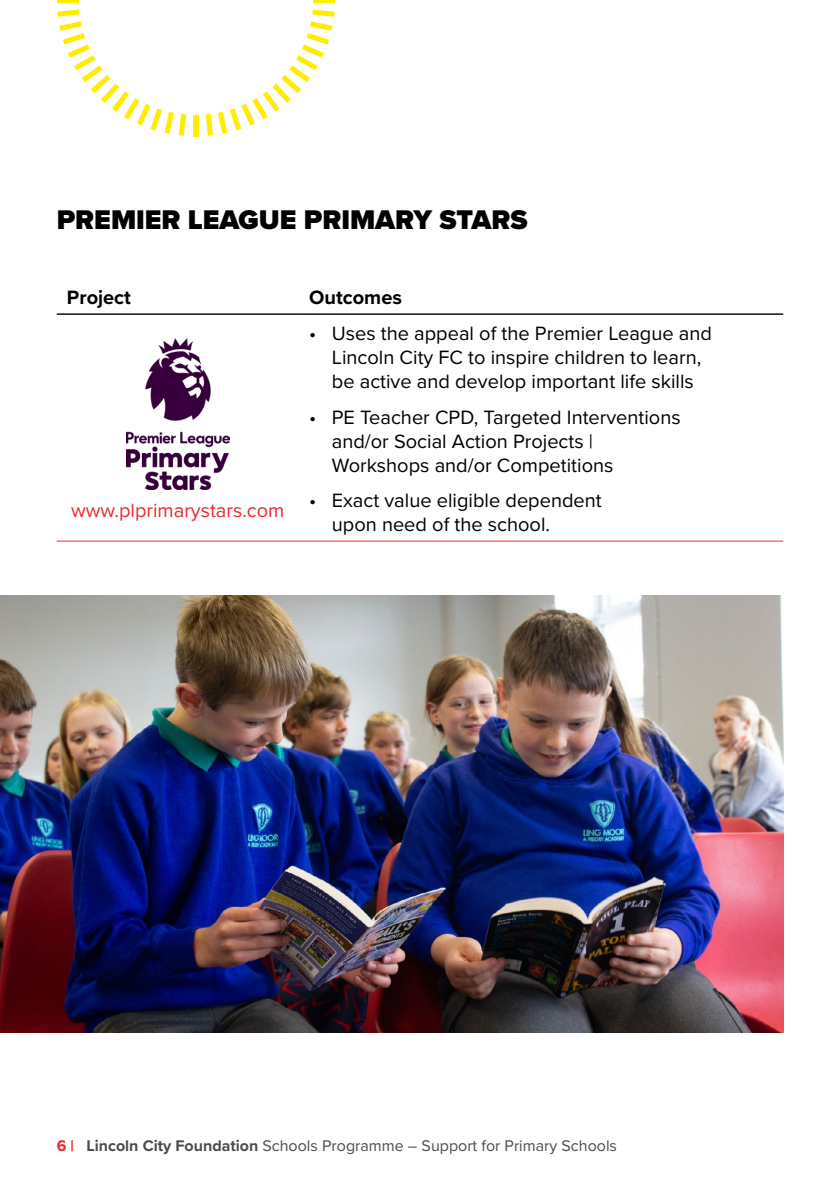
<style>
.page{position:relative;width:840px;height:1191px;background:#fff}
.page>*{position:absolute;margin:0;border:0;box-sizing:border-box;transform-origin:0 0}
.t1{font:900 28px "Proxima Nova";color:#000}
.t2{font:20px/24px "Proxima Nova";color:#000}
.t3{font:20px "Proxima Nova";color:#e62a32}
.t4{font:700 20px "Proxima Nova";color:#000}
.t5{font:16px "Proxima Nova";color:#4e4c4c}
.s1{font-weight:700;color:#e62a32}
.s2{font-weight:700}
</style>
<div class="page">
<img style="left:0;top:595px;width:782px;height:437px">
<hr style="left:57px;top:541px;width:242px;height:1px;background:#e62a32">
<hr style="left:299px;top:541px;width:483px;height:1px;background:#e62a32">
<hr style="left:57px;top:313px;width:242px;height:2px;background:#000">
<hr style="left:299px;top:313px;width:483px;height:2px;background:#000">
<img style="left:126px;top:338px;width:103px;height:152px">
<div style="left:193px;top:115px;width:5px;height:21px;background:#ffed00"></div>
<svg style="left:205px;top:9px;width:129px;height:127px"></svg>
<hr style="left:313px;top:0;width:22px;height:3px;background:#ffed00">
<hr style="left:57px;top:0;width:22px;height:3px;background:#ffed00">
<svg style="left:57px;top:9px;width:129px;height:127px"></svg>
<h1 class="t1" style="left:57px;top:198px;width:472px">PREMIER LEAGUE PRIMARY STARS</h1>
<p class="t4" style="left:67px;top:282px;width:66px">Project</p>
<p class="t4" style="left:309px;top:282px;width:94px">Outcomes</p>
<p class="t3" style="left:71px;top:495px;width:214px">www.plprimarystars.com</p>
<p class="t2" style="left:309px;top:320px;width:404px;text-align:center">• Uses the appeal of the Premier League and<br>Lincoln City FC to inspire children to learn,<br>be active and develop important life skills</p>
<p class="t2" style="left:331px;top:404px;width:350px;text-indent:-23px">• PE Teacher CPD, Targeted Interventions and/or Social Action Projects |<br>Workshops and/or Competitions</p>
<p class="t2" style="left:331px;top:487px;width:271px;text-indent:-23px">• Exact value eligible dependent upon need of the school.</p>
<p class="t5" style="left:57px;top:1134px;width:561px"><span class="s1">6 |</span> <span class="s2">Lincoln City Foundation</span> Schools Programme – Support for Primary Schools</p>
</div>
